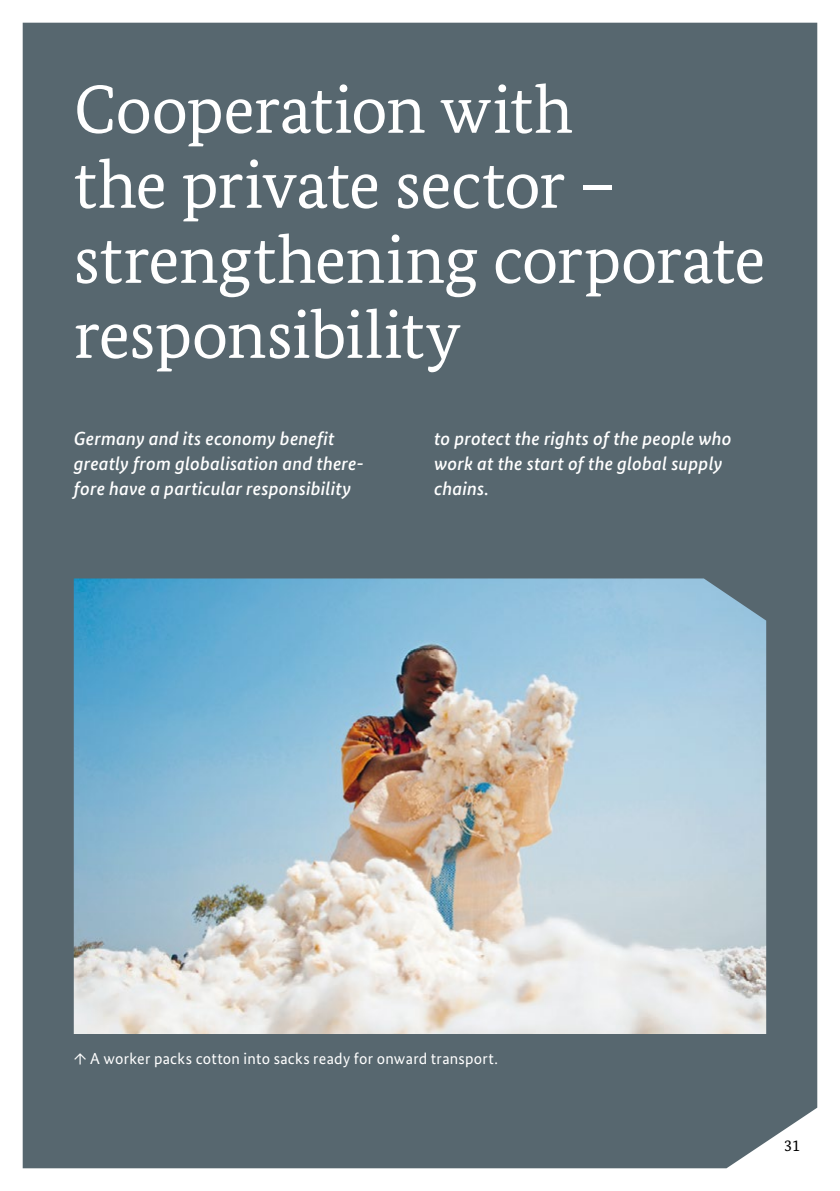
<style>
.page{position:relative;width:840px;height:1191px;background:#fff}
.page>*{position:absolute;margin:0;border:0;box-sizing:border-box;transform-origin:0 0}
.t1{font:68px/75px "Bundes Serif";letter-spacing:-.01em;color:#fff}
.t2{font:italic 500 19px/25px "Bundes Sans";letter-spacing:.01em;color:#fff}
.t3{font:16px "Bundes Sans";letter-spacing:.015em;color:#fff}
.t4{font:16px "Bundes Serif";color:#000}
</style>
<div class="page">
<div style="left:23px;top:23px;width:793px;height:1145px;background:#57676f"></div>
<img style="left:74px;top:578px;width:691px;height:456px">
<h1 class="t1" style="left:74px;top:71px;width:693px">Cooperation with<br>the private sector – strengthening corporate responsibility</h1>
<p class="t2" style="left:74px;top:426px;width:291px">Germany and its economy benefit greatly from globalisation and there&shy;fore have a particular responsibility</p>
<p class="t2" style="left:434px;top:426px;width:299px">to protect the rights of the people who work at the start of the global supply chains.</p>
<p class="t3" style="left:74px;top:1048px;width:425px">↑ A worker packs cotton into sacks ready for onward transport.</p>
<p class="t4" style="left:783px;top:1135px;width:17px">31</p>
</div>
